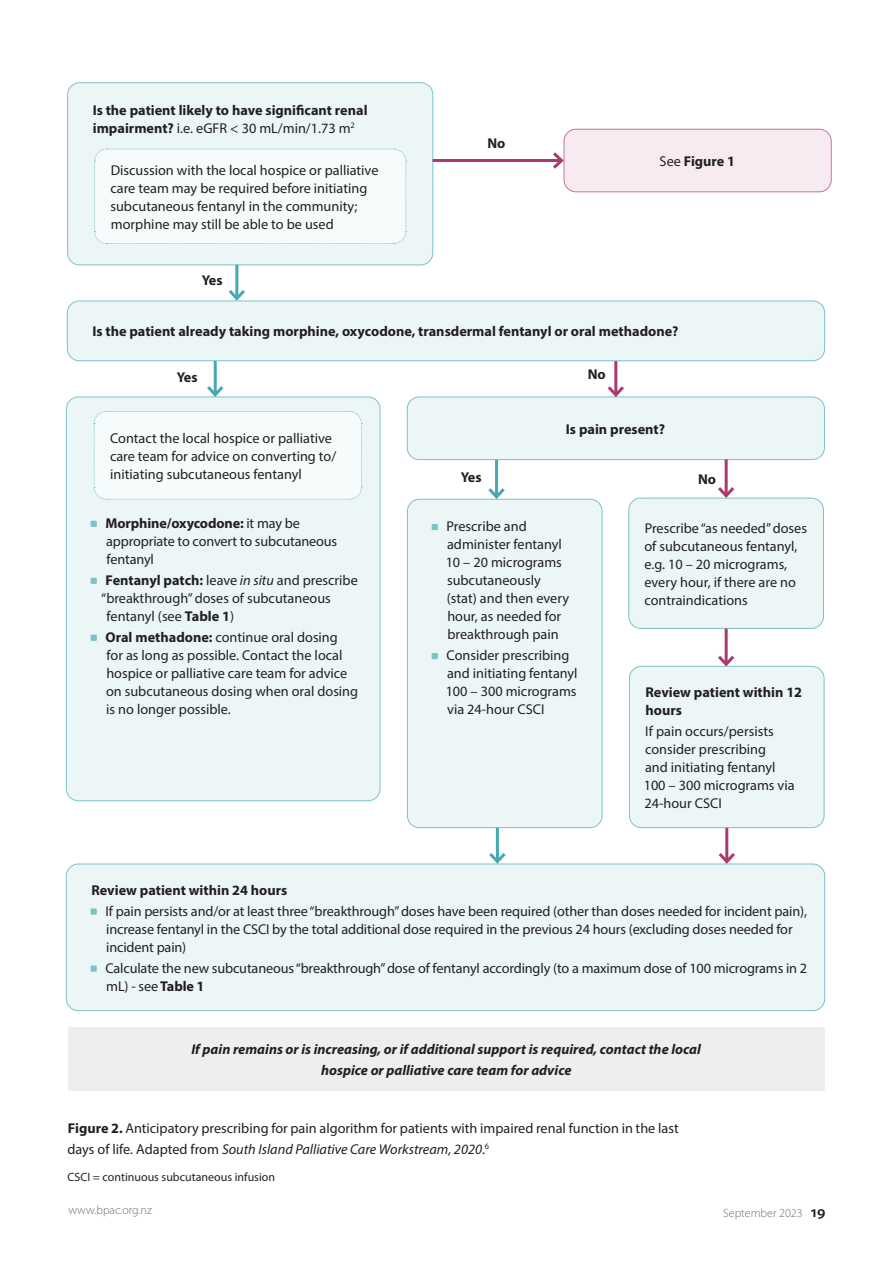
<style>
.page{position:relative;width:893px;height:1263px;background:#fff}
.page>*{position:absolute;margin:0;border:0;box-sizing:border-box;transform-origin:0 0}
.Body{font:14.25px/18px "Myriad Pro";color:#231f20}
.Body-2{font:700 14.25px/18px "Myriad Pro";color:#231f20}
.Body-3{font:italic 700 14.25px/21px "Myriad Pro";color:#231f20;text-align:center}
.Footnote{font:12px "Myriad Pro";color:#231f20}
.t1{font:300 12px "Myriad Pro";color:#6c6d70}
.s1{font-weight:400}
.s2{font-weight:700}
.s3{font-style:italic}
.s4{font-weight:600;font-size:15.75px;color:#231f20}
</style>
<div class="page">
<div style="left:68px;top:83px;width:365px;height:182px;background:#ecf6f7;border-radius:12px"></div>
<div style="left:67px;top:83px;width:366px;height:182px;border:1px solid #7dc2c8;border-radius:12px"></div>
<div style="left:94px;top:148px;width:313px;height:96px;background:#f6fbfb"></div>
<div style="left:67px;top:301px;width:758px;height:60px;background:#ecf6f7;border-radius:12px"></div>
<div style="left:67px;top:301px;width:758px;height:60px;border:1px solid #7dc2c8;border-radius:12px"></div>
<div style="left:66px;top:397px;width:314px;height:404px;background:#ecf6f7;border-radius:12px"></div>
<svg style="left:91px;top:521px;width:6px;height:6px"></svg>
<svg style="left:91px;top:578px;width:6px;height:6px"></svg>
<svg style="left:91px;top:635px;width:6px;height:6px"></svg>
<div style="left:66px;top:397px;width:314px;height:404px;border:1px solid #7dc2c8;border-radius:12px"></div>
<div style="left:93px;top:411px;width:269px;height:89px;background:#f6fbfb"></div>
<div style="left:407px;top:397px;width:417px;height:63px;background:#ecf6f7;border-radius:12px"></div>
<div style="left:407px;top:397px;width:418px;height:63px;border:1px solid #7dc2c8;border-radius:12px"></div>
<div style="left:407px;top:499px;width:195px;height:329px;background:#ecf6f7;border-radius:12px"></div>
<svg style="left:432px;top:524px;width:6px;height:6px"></svg>
<svg style="left:432px;top:653px;width:6px;height:6px"></svg>
<div style="left:407px;top:499px;width:195px;height:329px;border:1px solid #7dc2c8;border-radius:12px"></div>
<div style="left:629px;top:498px;width:194px;height:130px;background:#ecf6f7;border-radius:12px"></div>
<div style="left:629px;top:498px;width:195px;height:131px;border:1px solid #7dc2c8;border-radius:12px"></div>
<div style="left:629px;top:666px;width:195px;height:162px;background:#ecf6f7;border-radius:12px"></div>
<div style="left:629px;top:666px;width:195px;height:162px;border:1px solid #7dc2c8;border-radius:12px"></div>
<div style="left:66px;top:864px;width:759px;height:147px;background:#ecf6f7;border-radius:12px"></div>
<svg style="left:90px;top:908px;width:7px;height:7px"></svg>
<svg style="left:90px;top:965px;width:7px;height:7px"></svg>
<div style="left:66px;top:864px;width:759px;height:147px;border:1px solid #7dc2c8;border-radius:12px"></div>
<div style="left:68px;top:1028px;width:756px;height:63px;background:#eeeeef"></div>
<div style="left:564px;top:129px;width:267px;height:63px;background:#f7ebf1;border-radius:12px"></div>
<div style="left:564px;top:129px;width:267px;height:63px;border:1px solid #c4749a;border-radius:12px"></div>
<hr style="left:496px;top:828px;width:3px;height:34px;background:#46a8b1">
<svg style="left:486px;top:850px;width:23px;height:16px"></svg>
<hr style="left:495px;top:460px;width:3px;height:37px;background:#46a8b1">
<svg style="left:485px;top:485px;width:23px;height:16px"></svg>
<hr style="left:214px;top:361px;width:3px;height:34px;background:#46a8b1">
<svg style="left:204px;top:383px;width:23px;height:16px"></svg>
<hr style="left:235px;top:265px;width:3px;height:34px;background:#46a8b1">
<svg style="left:226px;top:287px;width:22px;height:16px"></svg>
<hr style="left:725px;top:629px;width:3px;height:35px;background:#ab386f">
<svg style="left:715px;top:652px;width:22px;height:16px"></svg>
<hr style="left:433px;top:159px;width:129px;height:3px;background:#ab386f">
<svg style="left:553px;top:149px;width:13px;height:23px"></svg>
<hr style="left:614px;top:361px;width:3px;height:34px;background:#ab386f">
<svg style="left:604px;top:383px;width:23px;height:16px"></svg>
<hr style="left:725px;top:828px;width:3px;height:34px;background:#ab386f">
<svg style="left:715px;top:850px;width:23px;height:16px"></svg>
<hr style="left:725px;top:459px;width:3px;height:37px;background:#ab386f">
<svg style="left:715px;top:484px;width:22px;height:16px"></svg>
<p class="Body-2" style="left:93px;top:100px;width:276px">Is the patient likely to have significant renal impairment? <span class="s1">i.e. eGFR &lt; 30 mL/min/1.73 m</span><sup>2</sup></p>
<p class="Body" style="left:110px;top:161px;width:269px">Discussion with the local hospice or palliative care team may be required before initiating subcutaneous fentanyl in the community; morphine may still be able to be used</p>
<p class="Body-2" style="left:202px;top:271px;width:22px">Yes</p>
<p class="Body-2" style="left:487px;top:134px;width:20px">No</p>
<p class="Body-2" style="left:659px;top:152px;width:77px"><span class="s1">See</span> Figure 1</p>
<p class="Body-2" style="left:92px;top:322px;width:588px">Is the patient already taking morphine, oxycodone, transdermal fentanyl or oral methadone?</p>
<p class="Body-2" style="left:177px;top:367px;width:22px">Yes</p>
<p class="Body" style="left:110px;top:429px;width:228px">Contact the local hospice or palliative care team for advice on converting to/ initiating subcutaneous fentanyl</p>
<p class="Body" style="left:106px;top:514px;width:233px"><span class="s2">Morphine/oxycodone:</span> it may be appropriate to convert to subcutaneous fentanyl</p>
<p class="Body" style="left:106px;top:571px;width:254px"><span class="s2">Fentanyl patch:</span> leave <span class="s3">in situ</span> and prescribe</p>
<p class="Body" style="left:101px;top:589px;width:231px">“breakthrough” doses of subcutaneous</p>
<p class="Body" style="left:107px;top:607px;width:129px">fentanyl (see <span class="s2">Table 1</span>)</p>
<p class="Body" style="left:106px;top:628px;width:254px"><span class="s2">Oral methadone:</span> continue oral dosing<br>for as long as possible. Contact the local hospice or palliative care team for advice on subcutaneous dosing when oral dosing is no longer possible.</p>
<p class="Body-2" style="left:588px;top:365px;width:20px">No</p>
<p class="Body-2" style="left:461px;top:468px;width:22px">Yes</p>
<p class="Body-2" style="left:566px;top:419px;width:101px">Is pain present?</p>
<p class="Body-2" style="left:698px;top:470px;width:20px">No</p>
<p class="Body" style="left:446px;top:517px;width:125px">Prescribe and administer fentanyl<br>10 – 20 micrograms subcutaneously (stat) and then every hour, as needed for breakthrough pain</p>
<p class="Body" style="left:446px;top:646px;width:133px">Consider prescribing and initiating fentanyl<br>100 – 300 micrograms via 24-hour CSCI</p>
<p class="Body" style="left:644px;top:519px;width:164px">Prescribe “as needed” doses of subcutaneous fentanyl, e.g. 10 – 20 micrograms, every hour, if there are no contraindications</p>
<p class="Body-2" style="left:645px;top:682px;width:158px">Review patient within 12 hours</p>
<p class="Body" style="left:644px;top:722px;width:152px">If pain occurs/persists consider prescribing<br>and initiating fentanyl<br>100 – 300 micrograms via<br>24-hour CSCI</p>
<p class="Body-2" style="left:91px;top:880px;width:198px">Review patient within 24 hours</p>
<p class="Body" style="left:106px;top:902px;width:703px">If pain persists and/or at least three “breakthrough” doses have been required (other than doses needed for incident pain), increase fentanyl in the CSCI by the total additional dose required in the previous 24 hours (excluding doses needed for incident pain)</p>
<p class="Body" style="left:106px;top:959px;width:703px">Calculate the new subcutaneous “breakthrough” dose of fentanyl accordingly (to a maximum dose of 100 micrograms in 2 mL) - see <span class="s2">Table 1</span></p>
<p class="Body-3" style="left:191px;top:1038px;width:511px">If pain remains or is increasing, or if additional support is required, contact the local hospice or palliative care team for advice</p>
<p class="Body" style="left:68px;top:1117px;width:613px;line-height:21px"><span class="s2">Figure 2.</span> Anticipatory prescribing for pain algorithm for patients with impaired renal function in the last days of life. Adapted from <span class="s3">South Island Palliative Care Workstream, 2020</span>.<sup>6</sup></p>
<p class="Footnote" style="left:68px;top:1169px;width:209px">CSCI = continuous subcutaneous infusion</p>
<p class="t1" style="left:69px;top:1202px;width:85px">www.bpac.org.nz</p>
<p class="t1" style="left:723px;top:1206px;width:104px">September 2023 <span class="s4">19</span></p>
</div>
